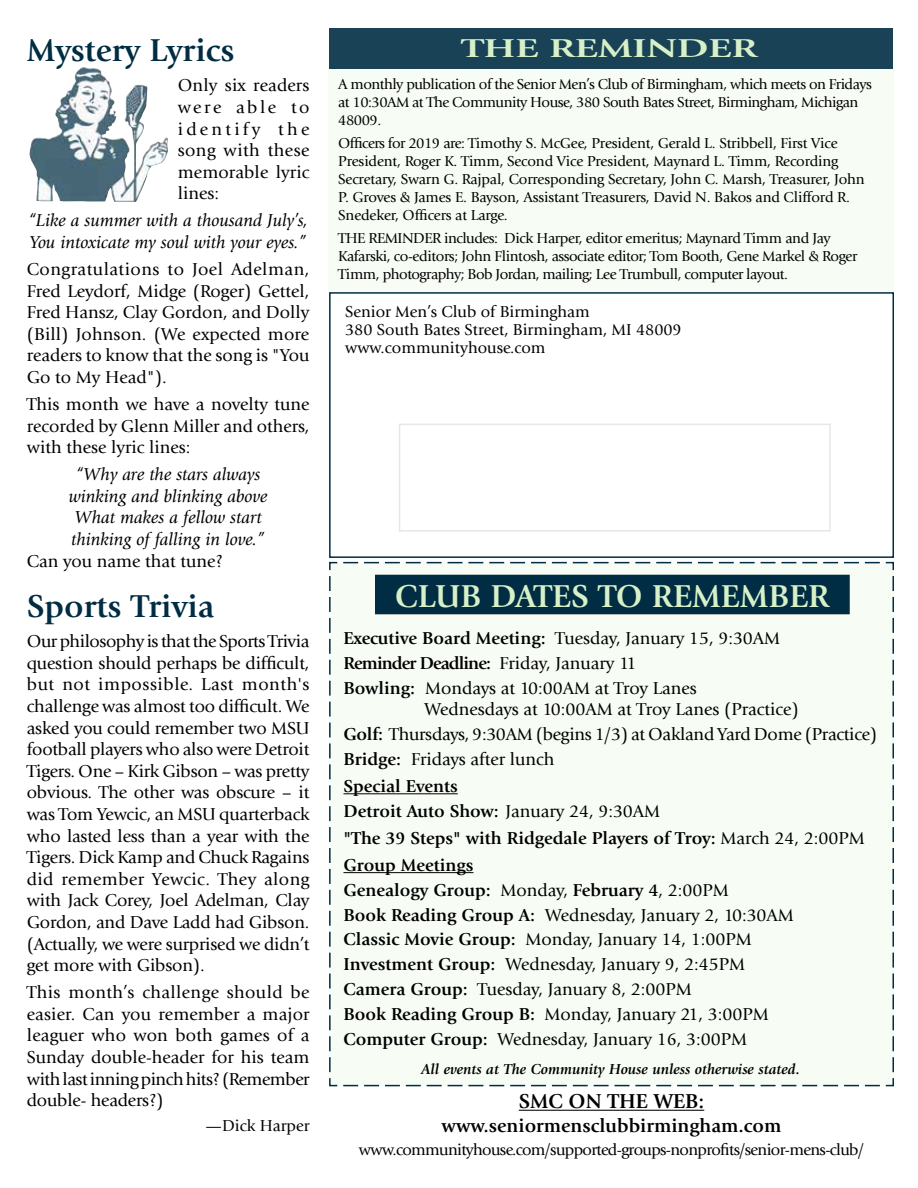
<style>
.page{position:relative;width:918px;height:1188px;background:#fff}
.page>*{position:absolute;margin:0;border:0;box-sizing:border-box;transform-origin:0 0}
.t1{font:700 33px "Giovanni";color:#002d43}
.t2{font:700 33px "Giovanni";color:#d7f0c8}
.t3{font:700 27px "Giovanni";letter-spacing:-.01em;color:#d7f0c8;scale:1.5 1}
.t4{font:700 21px "Giovanni";color:#000}
.t5{font:700 19.5px "Giovanni";color:#000}
.t6{font:18px/21.6px "Giovanni";color:#000;text-align:justify}
.t7{font:italic 18px/21.6px "Giovanni";color:#000}
.t8{font:700 18px/24.9px "Giovanni";color:#000}
.t9{font:16.5px/18px "Giovanni";color:#000}
.t10{font:16.5px "Giovanni";letter-spacing:-.04em;color:#000}
.t11{font:15px/18px "Giovanni";letter-spacing:-.025em;color:#000}
.t12{font:italic 700 15px "Giovanni";color:#000}
.s1{font-weight:700}
.s2{font-weight:400}
</style>
<div class="page">
<div style="left:329px;top:292px;width:565px;height:266px;border:2px solid #002d43"></div>
<div style="left:399px;top:424px;width:432px;height:108px;border:2px solid #e6e7e8"></div>
<div style="left:329px;top:28px;width:564px;height:41px;background:#1a4256"></div>
<div style="left:329px;top:70px;width:565px;height:222px;background:#f7fcf4"></div>
<div style="left:329px;top:561px;width:565px;height:526px;background:#f7fcf4"></div>
<div style="left:375px;top:575px;width:475px;height:39px;background:#002d43"></div>
<hr style="left:519px;top:1110px;width:185px;height:1px;background:#000">
<img style="left:29px;top:67px;width:139px;height:135px">
<hr style="left:343px;top:793px;width:115px;height:1px;background:#000">
<hr style="left:343px;top:872px;width:130px;height:1px;background:#000">
<h1 class="t1" style="left:27px;top:31px;width:209px">Mystery Lyrics</h1>
<p class="t6" style="left:178px;top:75px;width:133px">Only six readers were able to identify the song with these memorable lyric lines:</p>
<p class="t7" style="left:28px;top:210px;width:282px">“Like a summer with a thousand July’s,<br>You intoxicate my soul with your eyes.”</p>
<p class="t6" style="left:27px;top:258px;width:284px">Congratulations to Joel Adelman, Fred Leydorf, Midge (Roger) Gettel, Fred Hansz, Clay Gordon, and Dolly (Bill) Johnson. (We expected more readers to know that the song is "You Go to My Head").</p>
<p class="t6" style="left:27px;top:393px;width:284px">This month we have a novelty tune recorded by Glenn Miller and others, with these lyric lines:</p>
<p class="t7" style="left:69px;top:464px;width:200px;text-align:center">“Why are the stars always winking and blinking above<br>What makes a fellow start thinking of falling in love.”</p>
<p class="t6" style="left:27px;top:550px;width:197px">Can you name that tune?</p>
<h1 class="t1" style="left:27px;top:587px;width:189px">Sports Trivia</h1>
<p class="t6" style="left:27px;top:631px;width:284px">Our philosophy is that the Sports Trivia question should perhaps be difficult, but not impossible. Last month's challenge was almost too difficult. We asked you could remember two MSU football players who also were Detroit Tigers. One – Kirk Gibson – was pretty obvious. The other was obscure – it was Tom Yewcic, an MSU quarterback who lasted less than a year with the Tigers. Dick Kamp and Chuck Ragains did remember Yewcic. They along with Jack Corey, Joel Adelman, Clay Gordon, and Dave Ladd had Gibson. (Actually, we were surprised we didn’t get more with Gibson).</p>
<p class="t6" style="left:27px;top:982px;width:284px">This month’s challenge should be easier. Can you remember a major leaguer who won both games of a Sunday double-header for his team with last inning pinch hits? (Remember double- headers?)</p>
<p class="t9" style="left:206px;top:1117px;width:105px">—Dick Harper</p>
<h2 class="t3" style="left:461px;top:32px;width:199px">THE REMINDER</h2>
<p class="t11" style="left:338px;top:75px;width:535px">A monthly publication of the Senior Men’s Club of Birmingham, which meets on Fridays at 10:30AM at The Community House, 380 South Bates Street, Birmingham, Michigan<br>48009.</p>
<p class="t11" style="left:338px;top:134px;width:528px">Officers for 2019 are: Timothy S. McGee, President, Gerald L. Stribbell, First Vice President, Roger K. Timm, Second Vice President, Maynard L. Timm, Recording Secretary, Swarn G. Rajpal, Corresponding Secretary, John C. Marsh, Treasurer, John P. Groves &amp; James E. Bayson, Assistant Treasurers, David N. Bakos and Clifford R.<br>Snedeker, Officers at Large.</p>
<p class="t11" style="left:338px;top:230px;width:521px">THE REMINDER includes: Dick Harper, editor emeritus; Maynard Timm and Jay<br>Kafarski, co-editors; John Flintosh, associate editor; Tom Booth, Gene Markel &amp; Roger<br>Timm, photography; Bob Jordan, mailing; Lee Trumbull, computer layout.</p>
<p class="t9" style="left:345px;top:303px;width:338px">Senior Men’s Club of Birmingham<br>380 South Bates Street, Birmingham, MI 48009 www.communityhouse.com</p>
<h1 class="t2" style="left:395px;top:577px;width:436px">CLUB DATES TO REMEMBER</h1>
<p class="t6" style="left:343px;top:626px;width:438px;line-height:24.9px;text-align:left"><span class="s1">Executive Board Meeting:</span> Tuesday, January 15, 9:30AM<br><span class="s1">Reminder Deadline:</span> Friday, January 11<br><span class="s1">Bowling:</span> Mondays at 10:00AM at Troy Lanes</p>
<p class="t6" style="left:343px;top:697px;width:535px;line-height:24.9px;text-align:left;text-indent:81px">Wednesdays at 10:00AM at Troy Lanes (Practice)<br><span class="s1">Golf:</span> Thursdays, 9:30AM (begins 1/3) at Oakland Yard Dome (Practice)<br><span class="s1">Bridge:</span> Fridays after lunch</p>
<p class="t8" style="left:343px;top:774px;width:318px">Special Events<br>Detroit Auto Show: <span class="s2">January 24, 9:30AM</span></p>
<p class="t8" style="left:343px;top:824px;width:523px;line-height:27px">"The 39 Steps" with Ridgedale Players of Troy: <span class="s2">March 24, 2:00PM<br></span>Group Meetings</p>
<p class="t6" style="left:343px;top:878px;width:452px;line-height:24.9px;text-align:left"><span class="s1">Genealogy Group:</span> Monday, <span class="s1">February 4</span>, 2:00PM<br><span class="s1">Book Reading Group A:</span> Wednesday, January 2, 10:30AM <span class="s1">Classic Movie Group:</span> Monday, January 14, 1:00PM <span class="s1">Investment Group:</span> Wednesday, January 9, 2:45PM <span class="s1">Camera Group:</span> Tuesday, January 8, 2:00PM<br><span class="s1">Book Reading Group B:</span> Monday, January 21, 3:00PM <span class="s1">Computer Group:</span> Wednesday, January 16, 3:00PM</p>
<p class="t12" style="left:421px;top:1061px;width:381px">All events at The Community House unless otherwise stated.</p>
<p class="t4" style="left:519px;top:1089px;width:187px">SMC ON THE WEB:</p>
<p class="t5" style="left:442px;top:1114px;width:341px">www.seniormensclubbirmingham.com</p>
<p class="t10" style="left:359px;top:1140px;width:507px">www.communityhouse.com/supported-groups-nonprofits/senior-mens-club/</p>
</div>
